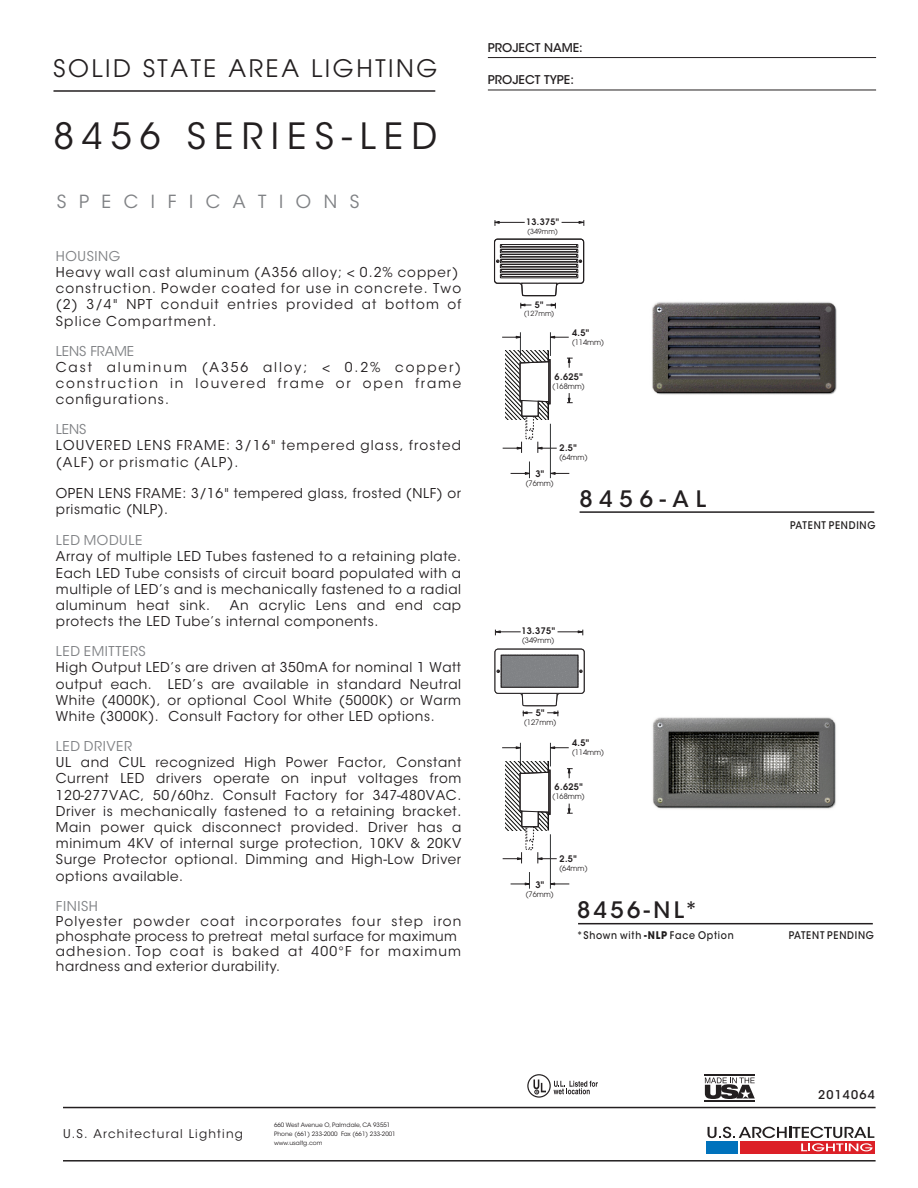
<style>
.page{position:relative;width:918px;height:1188px;background:#fff}
.page>*{position:absolute;margin:0;border:0;box-sizing:border-box;transform-origin:0 0}
.t1{font:36px "ITC Avant Garde Std";letter-spacing:.225em;color:#231f20}
.t2{font:24px "Avant Garde";letter-spacing:.11em;color:#231f20}
.t3{font:500 22.5px "ITC Avant Garde Std";letter-spacing:.225em;color:#231f20}
.t4{font:18px "ITC Avant Garde Std";letter-spacing:.7em;color:#808285}
.t5{font:13.5px/16.2px "ITC Avant Garde Std";letter-spacing:.045em;color:#231f20;text-align:justify}
.t6{font:13.5px/16.2px "ITC Avant Garde Std";letter-spacing:.085em;color:#231f20}
.t7{font:13.5px "ITC Avant Garde Std";letter-spacing:.045em;color:#808285}
.t8{font:13.5px "ITC Avant Garde Std";color:#808285}
.t9{font:12px "ITC Avant Garde Std";letter-spacing:.1em;color:#231f20}
.t10{font:500 12px "ITC Avant Garde Std";color:#231f20}
.t11{font:500 12px "ITC Avant Garde Std";letter-spacing:.1em;color:#231f20}
.t12{font:500 10.5px "ITC Avant Garde Std";letter-spacing:.08em;color:#211e1e;scale:.9 1}
.t13{font:600 9px "Avant Garde";letter-spacing:.05em;color:#231f20}
.t14{font:600 8.85px "Avant Garde";color:#231f20}
.t15{font:7.5px "Avant Garde";color:#231f20}
.t16{font:7.05px "Avant Garde";color:#231f20}
.t17{font:6px/9px "ITC Avant Garde Std";color:#231f20}
.s1{font-weight:700}
</style>
<div class="page">
<hr style="left:53px;top:90px;width:382px;height:2px;background:#231f20">
<hr style="left:488px;top:57px;width:388px;height:1px;background:#231f20">
<hr style="left:488px;top:90px;width:388px;height:1px;background:#231f20">
<hr style="left:580px;top:511px;width:294px;height:2px;background:#231f20">
<hr style="left:578px;top:923px;width:295px;height:1px;background:#231f20">
<div style="left:527px;top:1074px;width:24px;height:24px;border:1px solid #231f20;border-radius:50%"></div>
<svg style="left:533px;top:1080px;width:13px;height:14px"></svg>
<svg style="left:554px;top:1081px;width:44px;height:13px"></svg>
<hr style="left:705px;top:1074px;width:50px;height:2px;background:#231f20">
<hr style="left:705px;top:1100px;width:50px;height:2px;background:#231f20">
<svg style="left:705px;top:1078px;width:50px;height:21px"></svg>
<hr style="left:63px;top:1160px;width:813px;height:2px;background:#231f20">
<hr style="left:63px;top:1107px;width:813px;height:1px;background:#231f20">
<div style="left:740px;top:1141px;width:135px;height:13px;background:#dc2027"></div>
<div style="left:706px;top:1141px;width:32px;height:13px;background:#0072bc"></div>
<svg style="left:708px;top:1127px;width:166px;height:24px"></svg>
<svg style="left:494px;top:238px;width:91px;height:59px"></svg>
<hr style="left:495px;top:222px;width:30px;height:1px;background:#231f20">
<svg style="left:494px;top:220px;width:6px;height:6px"></svg>
<svg style="left:562px;top:220px;width:23px;height:6px"></svg>
<svg style="left:520px;top:303px;width:11px;height:6px"></svg>
<svg style="left:546px;top:303px;width:10px;height:6px"></svg>
<hr style="left:550px;top:424px;width:1px;height:54px;background:#323436">
<svg style="left:502px;top:332px;width:71px;height:88px"></svg>
<svg style="left:511px;top:462px;width:19px;height:16px"></svg>
<svg style="left:550px;top:472px;width:19px;height:3px"></svg>
<svg style="left:503px;top:428px;width:54px;height:25px"></svg>
<hr style="left:550px;top:834px;width:1px;height:55px;background:#323436">
<svg style="left:502px;top:743px;width:71px;height:88px"></svg>
<svg style="left:503px;top:838px;width:54px;height:25px"></svg>
<svg style="left:511px;top:872px;width:19px;height:17px"></svg>
<svg style="left:549px;top:883px;width:20px;height:2px"></svg>
<svg style="left:495px;top:630px;width:26px;height:5px"></svg>
<svg style="left:558px;top:630px;width:26px;height:5px"></svg>
<svg style="left:494px;top:648px;width:91px;height:68px"></svg>
<img style="left:652px;top:717px;width:184px;height:92px">
<img style="left:652px;top:302px;width:185px;height:93px">
<h2 class="t2" style="left:53px;top:54px;width:386px">SOLID STATE AREA LIGHTING</h2>
<h1 class="t1" style="left:53px;top:115px;width:385px">8456 SERIES-LED</h1>
<h3 class="t4" style="left:57px;top:190px;width:304px">SPECIFICATIONS</h3>
<p class="t7" style="left:56px;top:248px;width:66px">HOUSING</p>
<p class="t6" style="left:56px;top:264px;width:407px">Heavy wall cast aluminum (A356 alloy; &lt; 0.2% copper) construction. Powder coated for use in concrete. Two (2) 3/4" NPT conduit entries provided at bottom of Splice Compartment.</p>
<p class="t8" style="left:56px;top:343px;width:80px">LENS FRAME</p>
<p class="t5" style="left:56px;top:359px;width:407px">Cast aluminum (A356 alloy; &lt; 0.2% copper) construction in louvered frame or open frame configurations.</p>
<p class="t7" style="left:56px;top:421px;width:32px">LENS</p>
<p class="t6" style="left:56px;top:438px;width:407px">LOUVERED LENS FRAME: 3/16" tempered glass, frosted (ALF) or prismatic (ALP).</p>
<p class="t5" style="left:56px;top:485px;width:407px">OPEN LENS FRAME: 3/16" tempered glass, frosted (NLF) or prismatic (NLP).</p>
<p class="t7" style="left:56px;top:532px;width:88px">LED MODULE</p>
<p class="t5" style="left:56px;top:549px;width:407px">Array of multiple LED Tubes fastened to a retaining plate.<br>Each LED Tube consists of circuit board populated with a multiple of LED’s and is mechanically fastened to a radial aluminum heat sink.</p>
<p class="t5" style="left:56px;top:597px;width:407px;text-indent:174px">An acrylic Lens and end cap protects the LED Tube’s internal components.</p>
<p class="t7" style="left:56px;top:643px;width:91px">LED EMITTERS</p>
<p class="t5" style="left:56px;top:660px;width:407px">High Output LED’s are driven at 350mA for nominal 1 Watt output each. LED’s are available in standard Neutral White (4000K), or optional Cool White (5000K) or Warm White (3000K). Consult Factory for other LED options.</p>
<p class="t7" style="left:56px;top:738px;width:78px">LED DRIVER</p>
<p class="t5" style="left:56px;top:754px;width:407px">UL and CUL recognized High Power Factor, Constant Current LED drivers operate on input voltages from 120-277VAC, 50/60hz. Consult Factory for 347-480VAC.<br>Driver is mechanically fastened to a retaining bracket.<br>Main power quick disconnect provided. Driver has a minimum 4KV of internal surge protection, 10KV &amp; 20KV Surge Protector optional. Dimming and High-Low Driver options available.</p>
<p class="t7" style="left:56px;top:898px;width:44px">FINISH</p>
<p class="t5" style="left:56px;top:913px;width:407px;line-height:15px;text-align:left">Polyester powder coat incorporates four step iron phosphate process to pretreat metal surface for maximum adhesion. Top coat is baked at 400°F for maximum hardness and exterior durability.</p>
<p class="t10" style="left:488px;top:40px;width:96px">PROJECT NAME:</p>
<p class="t10" style="left:488px;top:73px;width:88px">PROJECT TYPE:</p>
<p class="t14" style="left:526px;top:216px;width:35px">13.375"</p>
<p class="t16" style="left:528px;top:227px;width:32px">(349mm)</p>
<p class="t14" style="left:535px;top:299px;width:10px">5"</p>
<p class="t16" style="left:524px;top:309px;width:32px">(127mm)</p>
<p class="t13" style="left:572px;top:326px;width:19px">4.5"</p>
<p class="t15" style="left:572px;top:337px;width:34px">(114mm)</p>
<p class="t13" style="left:555px;top:371px;width:30px">6.625"</p>
<p class="t15" style="left:553px;top:382px;width:34px">(168mm)</p>
<p class="t13" style="left:560px;top:442px;width:19px">2.5"</p>
<p class="t15" style="left:560px;top:453px;width:29px">(64mm)</p>
<p class="t13" style="left:535px;top:468px;width:10px">3"</p>
<p class="t15" style="left:526px;top:479px;width:29px">(76mm)</p>
<h3 class="t3" style="left:580px;top:485px;width:128px">8456-AL</h3>
<p class="t13" style="left:521px;top:625px;width:35px">13.375"</p>
<p class="t15" style="left:522px;top:636px;width:34px">(349mm)</p>
<p class="t13" style="left:536px;top:707px;width:10px">5"</p>
<p class="t15" style="left:524px;top:718px;width:34px">(127mm)</p>
<p class="t13" style="left:572px;top:737px;width:19px">4.5"</p>
<p class="t15" style="left:572px;top:748px;width:34px">(114mm)</p>
<p class="t13" style="left:555px;top:781px;width:30px">6.625"</p>
<p class="t15" style="left:553px;top:792px;width:34px">(168mm)</p>
<p class="t13" style="left:560px;top:853px;width:19px">2.5"</p>
<p class="t15" style="left:560px;top:864px;width:29px">(64mm)</p>
<p class="t13" style="left:535px;top:879px;width:10px">3"</p>
<p class="t15" style="left:526px;top:890px;width:29px">(76mm)</p>
<h3 class="t3" style="left:577px;top:896px;width:122px">8456-NL*</h3>
<p class="t12" style="left:577px;top:929px;width:176px">*Shown with <span class="s1">-NLP</span> Face Option</p>
<p class="t9" style="left:63px;top:1126px;width:182px">U.S. Architectural Lighting</p>
<p class="t17" style="left:274px;top:1120px;width:123px">660 West Avenue O, Palmdale, CA 93551<br>Phone (661) 233-2000 Fax (661) 233-2001 www.usaltg.com</p>
<p class="t12" style="left:790px;top:518px;width:96px">PATENT PENDING</p>
<p class="t12" style="left:789px;top:929px;width:96px">PATENT PENDING</p>
<p class="t11" style="left:818px;top:1087px;width:58px">2014064</p>
</div>
